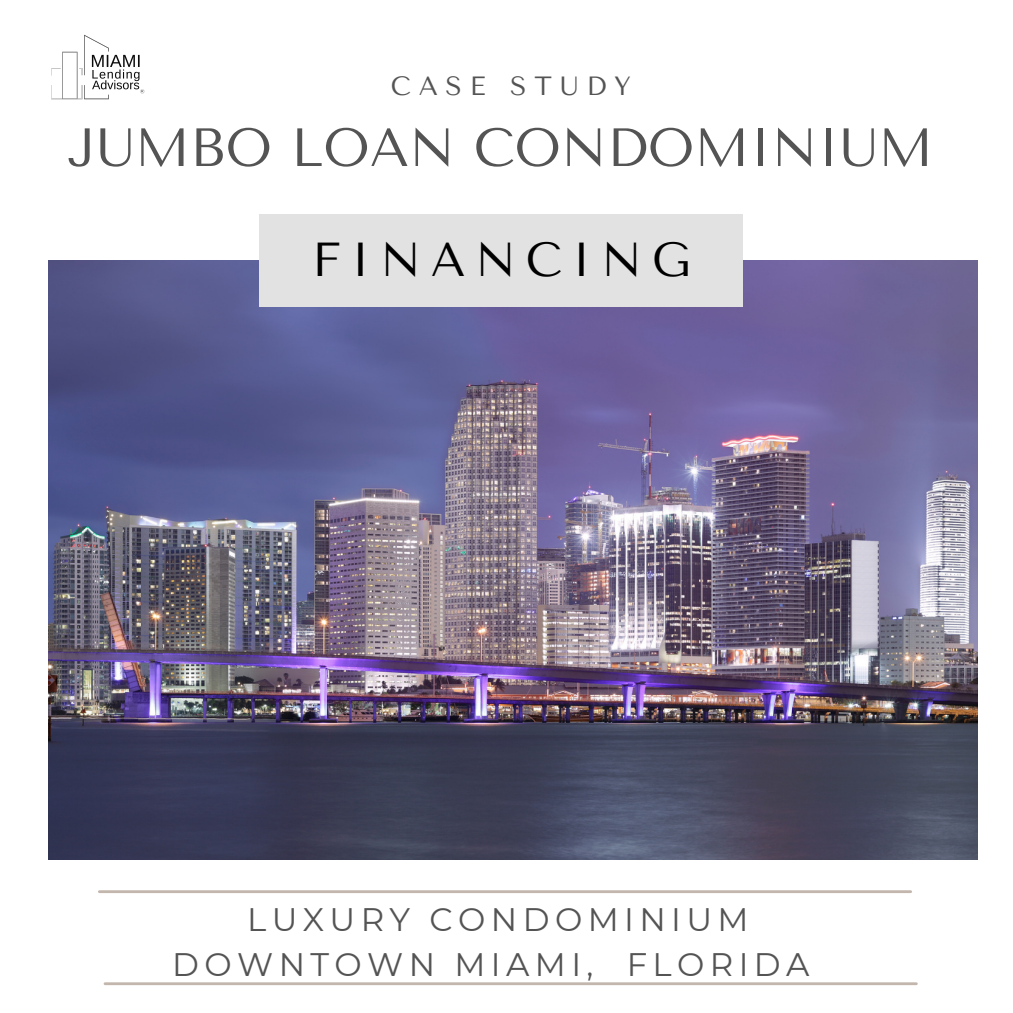
<style>
.page{position:relative;width:1013px;height:1013px;background:#fff}
.page>*{position:absolute;margin:0;border:0;box-sizing:border-box;transform-origin:0 0}
.t1{font:53.75px "Tenor Sans";color:#545454}
.t2{font:47.5px "Tenor Sans";letter-spacing:.21em;color:#000}
.t3{font:32.5px "Montserrat";letter-spacing:.165em;color:#545454}
.t4{font:26.25px "Tenor Sans";letter-spacing:.295em;color:#545454}
</style>
<div class="page">
<hr style="left:105px;top:982px;width:811px;height:3px;background:#c3b6ad">
<hr style="left:99px;top:890px;width:811px;height:3px;background:#c3b6ad">
<img style="left:48px;top:260px;width:929px;height:599px">
<div style="left:260px;top:214px;width:483px;height:93px;background:#e2e2e2"></div>
<img style="left:51px;top:34px;width:94px;height:66px">
<p class="t4" style="left:391px;top:70px;width:241px">CASE STUDY</p>
<p class="t1" style="left:68px;top:116px;width:866px">JUMBO LOAN CONDOMINIUM</p>
<p class="t2" style="left:312px;top:232px;width:380px">FINANCING</p>
<p class="t3" style="left:247px;top:899px;width:503px">LUXURY CONDOMINIUM</p>
<p class="t3" style="left:172px;top:944px;width:638px">DOWNTOWN MIAMI, FLORIDA</p>
</div>
